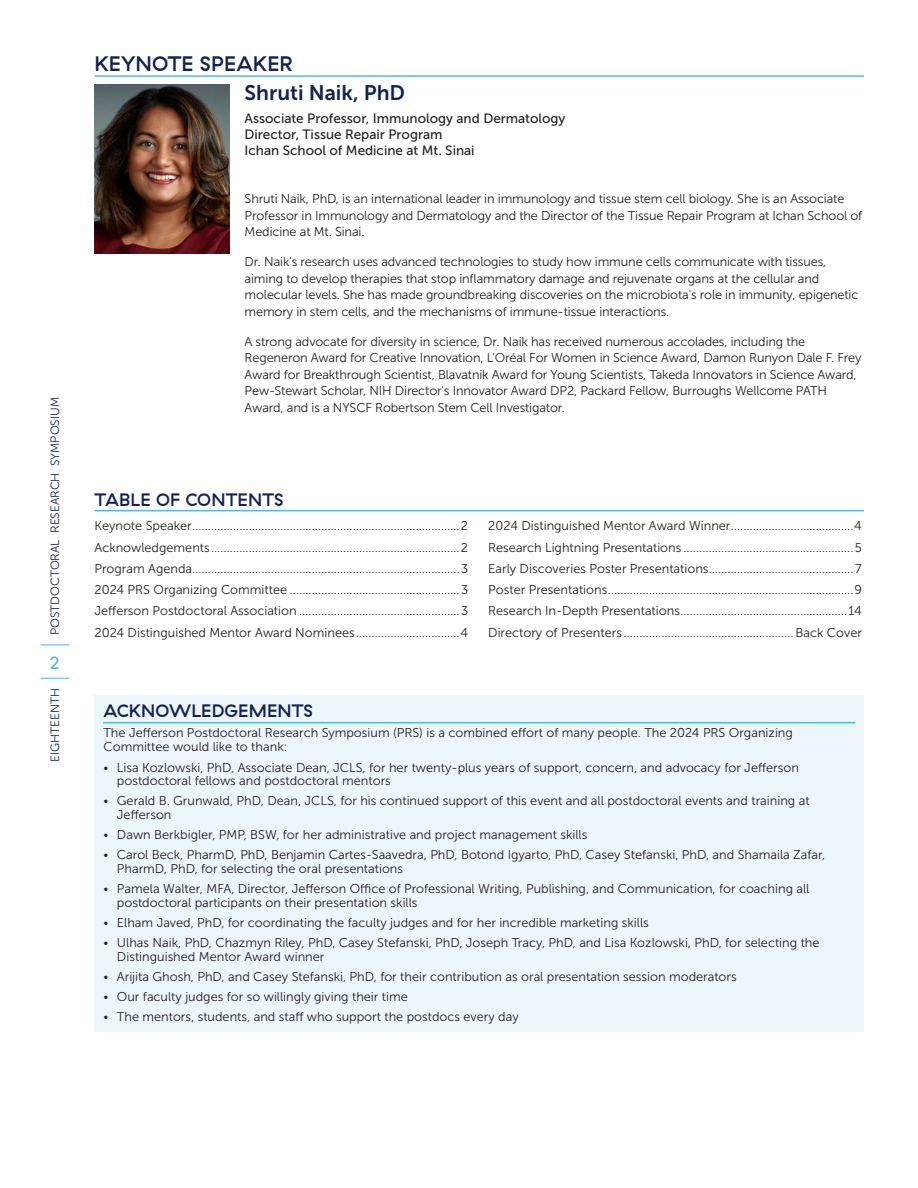
<style>
.page{position:relative;width:918px;height:1188px;background:#fff}
.page>*{position:absolute;margin:0;border:0;box-sizing:border-box;transform-origin:0 0}
.t1{font:21px "Museo Sans 700";color:#132256}
.t2{font:500 21px "GT Haptik";letter-spacing:.01em;color:#132256}
.t3{font:500 18px "GT Haptik";letter-spacing:.01em;color:#132256}
.t4{font:18px "GT Haptik";color:#54b7df}
.t5{font:13.5px/16.2px "Museo Sans 500";color:#231f20}
.t6{font:12.75px/21.3px "Museo Sans 300";color:#231f20}
.t7{font:12px "Museo Sans 300";color:#132256}
.s1{font-family:"Museo Sans 100"}
</style>
<div class="page">
<svg style="left:40px;top:645px;width:29px;height:1px"></svg>
<svg style="left:40px;top:678px;width:29px;height:1px"></svg>
<hr style="left:94px;top:510px;width:770px;height:1px;background:#54b7df">
<hr style="left:94px;top:75px;width:770px;height:2px;background:#54b7df">
<img style="left:94px;top:84px;width:136px;height:169px">
<div style="left:94px;top:695px;width:770px;height:337px;background:#edf6fb"></div>
<hr style="left:103px;top:722px;width:752px;height:1px;background:#54b7df">
<p class="t7" style="left:49px;top:635px;width:240px;rotate:-90deg">POSTDOCTORAL RESEARCH SYMPOSIUM</p>
<h2 class="t4" style="left:50px;top:652px;width:11px">2</h2>
<p class="t7" style="left:49px;top:762px;width:76px;rotate:-90deg">EIGHTEENTH</p>
<h1 class="t2" style="left:95px;top:51px;width:200px">KEYNOTE SPEAKER</h1>
<h1 class="t1" style="left:245px;top:81px;width:162px">Shruti Naik, PhD</h1>
<p class="t5" style="left:245px;top:110px;width:322px">Associate Professor, Immunology and Dermatology<br>Director, Tissue Repair Program<br>Ichan School of Medicine at Mt. Sinai</p>
<p class="t6" style="left:245px;top:191px;width:619px;line-height:16.5px">Shruti Naik, PhD, is an international leader in immunology and tissue stem cell biology. She is an Associate<br>Professor in Immunology and Dermatology and the Director of the Tissue Repair Program at Ichan School of<br>Medicine at Mt. Sinai.</p>
<p class="t6" style="left:245px;top:254px;width:615px;line-height:16.5px">Dr. Naik’s research uses advanced technologies to study how immune cells communicate with tissues, aiming to develop therapies that stop inflammatory damage and rejuvenate organs at the cellular and molecular levels. She has made groundbreaking discoveries on the microbiota's role in immunity, epigenetic memory in stem cells, and the mechanisms of immune-tissue interactions.</p>
<p class="t6" style="left:245px;top:333px;width:618px;line-height:16.5px">A strong advocate for diversity in science, Dr. Naik has received numerous accolades, including the Regeneron Award for Creative Innovation, L’Oréal For Women in Science Award, Damon Runyon Dale F. Frey Award for Breakthrough Scientist, Blavatnik Award for Young Scientists, Takeda Innovators in Science Award, Pew-Stewart Scholar, NIH Director's Innovator Award DP2, Packard Fellow, Burroughs Wellcome PATH Award, and is a NYSCF Robertson Stem Cell Investigator.</p>
<h2 class="t3" style="left:95px;top:489px;width:191px">TABLE OF CONTENTS</h2>
<p class="t6" style="left:94px;top:515px;width:375px;text-align:justify">Keynote Speaker.....................................................................................2<br>Acknowledgements...............................................................................2<br>Program Agenda.....................................................................................3<br>2024 PRS Organizing Committee ......................................................3<br>Jefferson Postdoctoral Association ...................................................3<br>2024 Distinguished Mentor Award Nominees.................................4</p>
<p class="t6" style="left:488px;top:515px;width:375px;text-align:justify">2024 Distinguished Mentor Award Winner.......................................4<br>Research Lightning Presentations ......................................................5<br>Early Discoveries Poster Presentations.............................................. 7<br>Poster Presentations..............................................................................9<br>Research In-Depth Presentations.....................................................14<br>Directory of Presenters ......................................................Back Cover</p>
<h2 class="t3" style="left:104px;top:700px;width:211px">ACKNOWLEDGEMENTS</h2>
<p class="t6" style="left:103px;top:726px;width:691px;line-height:14.1px">The Jefferson Postdoctoral Research Symposium (PRS) is a combined effort of many people. The 2024 PRS Organizing<br>Committee would like to thank:</p>
<p class="t6" style="left:117px;top:761px;width:683px;line-height:13.5px;text-indent:-14px"><span class="s1">•</span> Lisa Kozlowski, PhD, Associate Dean, JCLS, for her twenty-plus years of support, concern, and advocacy for Jefferson postdoctoral fellows and postdoctoral mentors</p>
<p class="t6" style="left:117px;top:794px;width:694px;line-height:13.5px;text-indent:-14px"><span class="s1">•</span> Gerald B. Grunwald, PhD, Dean, JCLS, for his continued support of this event and all postdoctoral events and training at<br>Jefferson</p>
<p class="t6" style="left:103px;top:824px;width:485px"><span class="s1">•</span> Dawn Berkbigler, PMP, BSW, for her administrative and project management skills</p>
<p class="t6" style="left:117px;top:848px;width:710px;line-height:13.5px;text-indent:-14px"><span class="s1">•</span> Carol Beck, PharmD, PhD, Benjamin Cartes-Saavedra, PhD, Botond Igyarto, PhD, Casey Stefanski, PhD, and Shamaila Zafar,<br>PharmD, PhD, for selecting the oral presentations</p>
<p class="t6" style="left:117px;top:882px;width:694px;line-height:13.5px;text-indent:-14px"><span class="s1">•</span> Pamela Walter, MFA, Director, Jefferson Office of Professional Writing, Publishing, and Communication, for coaching all postdoctoral participants on their presentation skills</p>
<p class="t6" style="left:103px;top:912px;width:547px"><span class="s1">•</span> Elham Javed, PhD, for coordinating the faculty judges and for her incredible marketing skills</p>
<p class="t6" style="left:117px;top:936px;width:704px;line-height:13.5px;text-indent:-14px"><span class="s1">•</span> Ulhas Naik, PhD, Chazmyn Riley, PhD, Casey Stefanski, PhD, Joseph Tracy, PhD, and Lisa Kozlowski, PhD, for selecting the<br>Distinguished Mentor Award winner</p>
<p class="t6" style="left:103px;top:966px;width:635px"><span class="s1">•</span> Arijita Ghosh, PhD, and Casey Stefanski, PhD, for their contribution as oral presentation session moderators</p>
<p class="t6" style="left:103px;top:986px;width:306px"><span class="s1">•</span> Our faculty judges for so willingly giving their time</p>
<p class="t6" style="left:103px;top:1006px;width:417px"><span class="s1">•</span> The mentors, students, and staff who support the postdocs every day</p>
</div>
